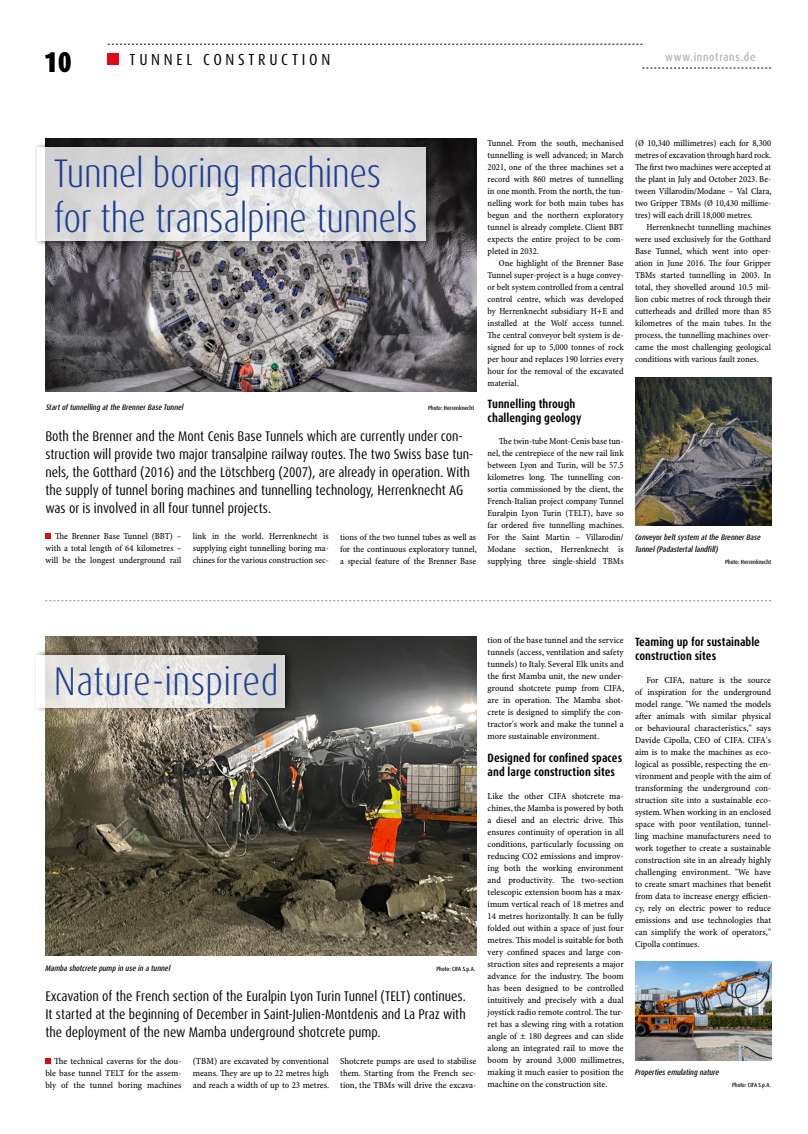
<style>
.page{position:relative;width:808px;height:1134px;background:#fff}
.page>*{position:absolute;margin:0;border:0;box-sizing:border-box;transform-origin:0 0}
.t1{font:300 condensed 40px/45px "Dax OT";letter-spacing:-.01em;color:#1b3e92}
.t2{font:300 condensed 40px "Dax OT";letter-spacing:.01em;color:#1b3e92}
.t3{font:900 condensed 28.7px "Dax OT";color:#000}
.t4{font:condensed 16px "Dax OT";letter-spacing:.23em;color:#000}
.t5{font:condensed 14px/18px "Dax OT";color:#000}
.t6{font:700 condensed 12px/14px "Dax OT";letter-spacing:.005em;color:#000}
.t7{font:500 condensed 11.6px "Dax OT";letter-spacing:.06em;color:#b3b2b2}
.t8{font:9.2px/12px "Minion Pro Cn Capt";color:#000;text-align:justify}
.t9{font:italic 500 condensed 8px/12px "Dax OT";color:#000}
.t10{font:500 condensed 6px "Dax OT";color:#000}
</style>
<div class="page">
<svg style="left:108px;top:44px;width:534px;height:1px"></svg>
<svg style="left:642px;top:68px;width:129px;height:1px"></svg>
<div style="left:108px;top:53px;width:11px;height:12px;background:#e30613"></div>
<svg style="left:45px;top:600px;width:726px;height:1px"></svg>
<img style="left:45px;top:139px;width:431px;height:252px">
<img style="left:45px;top:636px;width:431px;height:320px">
<img style="left:635px;top:378px;width:136px;height:147px">
<img style="left:635px;top:961px;width:136px;height:99px">
<div style="left:34px;top:141px;width:400px;height:106px;background:#000;opacity:.75"></div>
<svg style="left:37px;top:147px;width:388px;height:94px;background:#dddcdc"></svg>
<div style="left:34px;top:649px;width:260px;height:64px;background:#000;opacity:.75"></div>
<svg style="left:37px;top:655px;width:248px;height:52px;background:#e5e4e1"></svg>
<svg style="left:45px;top:533px;width:6px;height:6px"></svg>
<svg style="left:45px;top:1058px;width:6px;height:6px"></svg>
<h2 class="t3" style="left:44px;top:44px;width:30px">10</h2>
<p class="t7" style="left:665px;top:50px;width:92px">www.innotrans.de</p>
<h3 class="t4" style="left:130px;top:49px;width:202px">TUNNEL CONSTRUCTION</h3>
<h1 class="t1" style="left:54px;top:151px;width:365px">Tunnel boring machines for the transalpine tunnels</h1>
<p class="t9" style="left:46px;top:401px;width:139px">Start of tunnelling at the Brenner Base Tunnel</p>
<p class="t10" style="left:428px;top:404px;width:48px">Photo: Herrenknecht</p>
<p class="t5" style="left:45px;top:427px;width:430px">Both the Brenner and the Mont Cenis Base Tunnels which are currently under con&shy;struction will provide two major transalpine railway routes. The two Swiss base tun&shy;nels, the Gotthard (2016) and the Lötschberg (2007), are already in operation. With the supply of tunnel boring machines and tunnelling technology, Herrenknecht AG was or is involved in all four tunnel projects.</p>
<p class="t8" style="left:45px;top:531px;width:138px;text-indent:10px">The Brenner Base Tunnel (BBT) – with a total length of 64 kilometres – will be the longest underground rail</p>
<p class="t8" style="left:193px;top:531px;width:138px">link in the world. Herrenknecht is supplying eight tunnelling boring ma&shy;chines for the various construction sec-</p>
<p class="t8" style="left:340px;top:531px;width:138px">tions of the two tunnel tubes as well as for the continuous exploratory tunnel, a special feature of the Brenner Base</p>
<p class="t8" style="left:488px;top:137px;width:138px">Tunnel. From the south, mechanised tunnelling is well advanced; in March 2021, one of the three machines set a record with 860 metres of tunnelling in one month. From the north, the tun&shy;nelling work for both main tubes has begun and the northern exploratory tunnel is already complete. Client BBT expects the entire project to be com&shy;pleted in 2032.</p>
<p class="t8" style="left:488px;top:257px;width:138px;text-indent:11px">One highlight of the Brenner Base Tunnel super-project is a huge convey&shy;or belt system controlled from a central control centre, which was developed by Herrenknecht subsidiary H+E and installed at the Wolf access tunnel.<br>The central conveyor belt system is de&shy;signed for up to 5,000 tonnes of rock per hour and replaces 190 lorries every hour for the removal of the excavated material.</p>
<h3 class="t6" style="left:488px;top:397px;width:95px">Tunnelling through challenging geology</h3>
<p class="t8" style="left:488px;top:435px;width:138px;text-indent:11px">The twin-tube Mont-Cenis base tun&shy;nel, the centrepiece of the new rail link between Lyon and Turin, will be 57.5 kilometres long. The tunnelling con&shy;sortia commissioned by the client, the French-Italian project company Tunnel Euralpin Lyon Turin (TELT), have so far ordered five tunnelling machines.<br>For the Saint Martin – Villarodin/ Modane section, Herrenknecht is supplying three single-shield TBMs</p>
<p class="t8" style="left:635px;top:137px;width:138px">(Ø 10,340 millimetres) each for 8,300 metres of excavation through hard rock.<br>The first two machines were accepted at the plant in July and October 2023. Be&shy;tween Villarodin/Modane – Val Clara, two Gripper TBMs (Ø 10,430 millime&shy;tres) will each drill 18,000 metres.</p>
<p class="t8" style="left:635px;top:221px;width:138px;text-indent:11px">Herrenknecht tunnelling machines were used exclusively for the Gotthard Base Tunnel, which went into oper&shy;ation in June 2016. The four Gripper TBMs started tunnelling in 2003. In total, they shovelled around 10.5 mil&shy;lion cubic metres of rock through their cutterheads and drilled more than 85 kilometres of the main tubes. In the process, the tunnelling machines over&shy;came the most challenging geological conditions with various fault zones.</p>
<p class="t9" style="left:635px;top:531px;width:127px">Conveyor belt system at the Brenner Base<br>Tunnel (Padastertal landfill)</p>
<p class="t10" style="left:725px;top:558px;width:48px">Photo: Herrenknecht</p>
<h1 class="t2" style="left:54px;top:655px;width:226px">Nature-inspired</h1>
<p class="t9" style="left:45px;top:962px;width:127px">Mamba shotcrete pump in use in a tunnel</p>
<p class="t10" style="left:436px;top:965px;width:41px">Photo: CIFA S.p.A.</p>
<h3 class="t5" style="left:45px;top:988px;width:422px;text-align:justify">Excavation of the French section of the Euralpin Lyon Turin Tunnel (TELT) continues.<br>It started at the beginning of December in Saint-Julien-Montdenis and La Praz with the deployment of the new Mamba underground shotcrete pump.</h3>
<p class="t8" style="left:45px;top:1055px;width:138px;text-indent:9px">The technical caverns for the dou&shy;ble base tunnel TELT for the assem&shy;bly of the tunnel boring machines</p>
<p class="t8" style="left:193px;top:1055px;width:138px">(TBM) are excavated by conventional means. They are up to 22 metres high and reach a width of up to 23 metres.</p>
<p class="t8" style="left:340px;top:1056px;width:138px">Shotcrete pumps are used to stabilise them. Starting from the French sec&shy;tion, the TBMs will drive the excava-</p>
<p class="t8" style="left:488px;top:635px;width:138px">tion of the base tunnel and the service tunnels (access, ventilation and safety tunnels) to Italy. Several Elk units and the first Mamba unit, the new under&shy;ground shotcrete pump from CIFA, are in operation. The Mamba shot&shy;crete is designed to simplify the con&shy;tractor's work and make the tunnel a more sustainable environment.</p>
<h3 class="t6" style="left:488px;top:751px;width:136px">Designed for confined spaces and large construction sites</h3>
<p class="t8" style="left:488px;top:791px;width:138px">Like the other CIFA shotcrete ma&shy;chines, the Mamba is powered by both a diesel and an electric drive. This ensures continuity of operation in all conditions, particularly focussing on reducing CO2 emissions and improv&shy;ing both the working environment and productivity. The two-section telescopic extension boom has a max&shy;imum vertical reach of 18 metres and 14 metres horizontally. It can be fully folded out within a space of just four metres. This model is suitable for both very confined spaces and large con&shy;struction sites and represents a major advance for the industry. The boom has been designed to be controlled intuitively and precisely with a dual joystick radio remote control. The tur&shy;ret has a slewing ring with a rotation angle of ± 180 degrees and can slide along an integrated rail to move the boom by around 3,000 millimetres, making it much easier to position the machine on the construction site.</p>
<h3 class="t6" style="left:635px;top:635px;width:126px">Teaming up for sustainable construction sites</h3>
<p class="t8" style="left:635px;top:674px;width:138px;text-indent:11px">For CIFA, nature is the source of inspiration for the underground model range. "We named the models after animals with similar physical or behavioural characteristics," says Davide Cipolla, CEO of CIFA. CIFA's aim is to make the machines as eco&shy;logical as possible, respecting the en&shy;vironment and people with the aim of transforming the underground con&shy;struction site into a sustainable eco&shy;system. When working in an enclosed space with poor ventilation, tunnel&shy;ling machine manufacturers need to work together to create a sustainable construction site in an already highly challenging environment. "We have to create smart machines that benefit from data to increase energy efficien&shy;cy, rely on electric power to reduce emissions and use technologies that can simplify the work of operators," Cipolla continues.</p>
<p class="t9" style="left:635px;top:1066px;width:86px">Properties emulating nature</p>
<p class="t10" style="left:732px;top:1081px;width:41px">Photo: CIFA S.p.A.</p>
</div>
